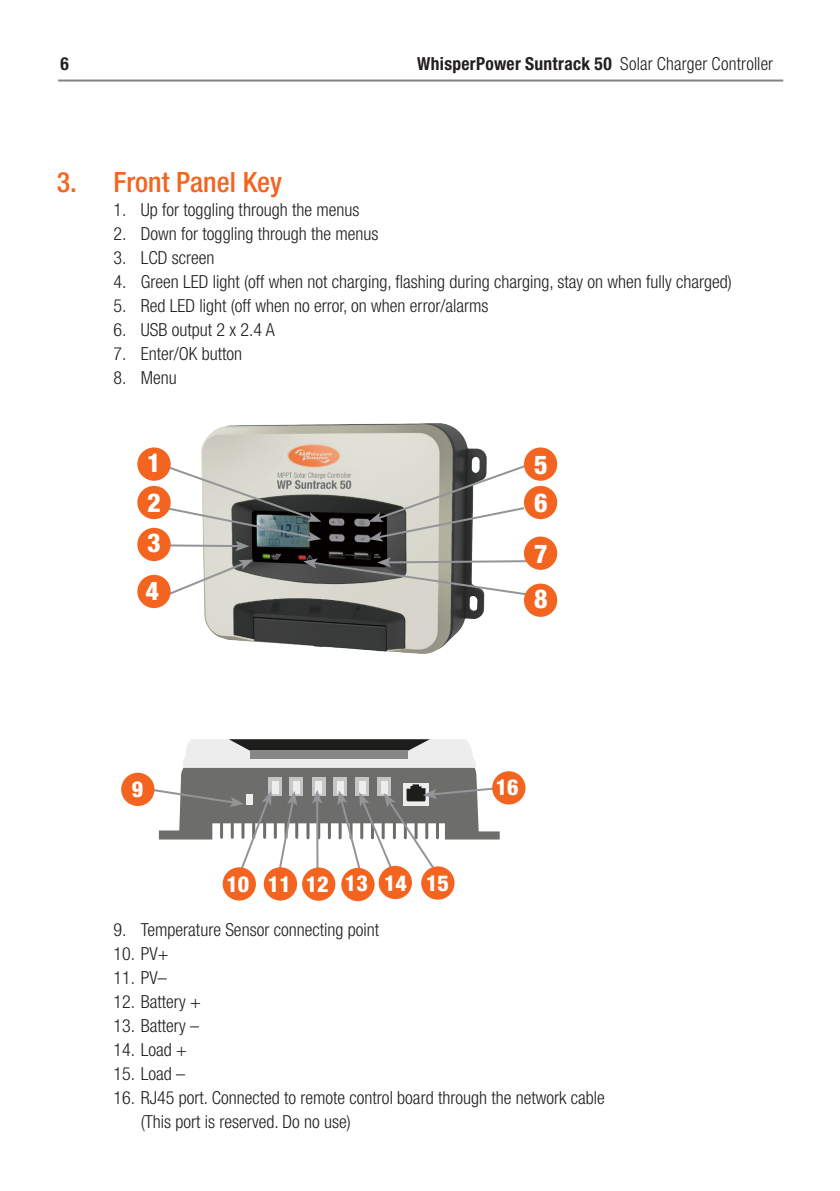
<style>
.page{position:relative;width:840px;height:1191px;background:#fff}
.page>*{position:absolute;margin:0;border:0;box-sizing:border-box;transform-origin:0 0}
.Heading_1{font:500 condensed 28px "Helvetica Neue LT Pro";color:#f36421}
.t1{font:800 condensed 26px "Helvetica Neue LT Pro";color:#fff}
.t2{font:800 condensed 22px "Helvetica Neue LT Pro";color:#fff}
.t3{font:300 condensed 18px/24px "Helvetica Neue LT Pro";color:#231f20}
.t4{font:700 condensed 18px "Helvetica Neue LT Pro";letter-spacing:.02em;color:#231f20}
.s1{font-weight:300}
</style>
<div class="page">
<hr style="left:58px;top:80px;width:724px;height:2px;background:#808285">
<img style="left:201px;top:424px;width:286px;height:230px">
<svg style="left:145px;top:739px;width:355px;height:149px"></svg>
<div style="left:121px;top:772px;width:33px;height:34px;background:#f36421;border-radius:50%"></div>
<div style="left:222px;top:867px;width:34px;height:33px;background:#f36421;border-radius:50%"></div>
<div style="left:341px;top:868px;width:33px;height:33px;background:#f36421;border-radius:50%"></div>
<div style="left:378px;top:866px;width:34px;height:33px;background:#f36421;border-radius:50%"></div>
<div style="left:421px;top:866px;width:33px;height:33px;background:#f36421;border-radius:50%"></div>
<div style="left:492px;top:771px;width:33px;height:33px;background:#f36421;border-radius:50%"></div>
<div style="left:263px;top:867px;width:34px;height:33px;background:#f36421;border-radius:50%"></div>
<div style="left:302px;top:867px;width:33px;height:33px;background:#f36421;border-radius:50%"></div>
<svg style="left:368px;top:463px;width:156px;height:78px"></svg>
<svg style="left:148px;top:463px;width:173px;height:88px"></svg>
<svg style="left:161px;top:559px;width:92px;height:39px"></svg>
<svg style="left:303px;top:557px;width:245px;height:42px"></svg>
<div style="left:137px;top:528px;width:33px;height:33px;background:#f36421;border-radius:50%"></div>
<div style="left:523px;top:536px;width:34px;height:34px;background:#f36421;border-radius:50%"></div>
<div style="left:137px;top:575px;width:33px;height:33px;background:#f36421;border-radius:50%"></div>
<div style="left:523px;top:583px;width:34px;height:34px;background:#f36421;border-radius:50%"></div>
<div style="left:137px;top:447px;width:33px;height:34px;background:#f36421;border-radius:50%"></div>
<div style="left:523px;top:447px;width:34px;height:34px;background:#f36421;border-radius:50%"></div>
<div style="left:137px;top:486px;width:33px;height:33px;background:#f36421;border-radius:50%"></div>
<div style="left:523px;top:486px;width:34px;height:33px;background:#f36421;border-radius:50%"></div>
<p class="t4" style="left:60px;top:52px;width:10px">6</p>
<p class="t4" style="left:417px;top:52px;width:357px">WhisperPower Suntrack 50 <span class="s1">Solar Charger Controller</span></p>
<p class="Heading_1" style="left:57px;top:165px;width:227px">3. Front Panel Key</p>
<p class="t3" style="left:113px;top:197px;width:247px">1. Up for toggling through the menus</p>
<p class="t3" style="left:113px;top:221px;width:266px">2. Down for toggling through the menus</p>
<p class="t3" style="left:113px;top:245px;width:102px">3. LCD screen</p>
<p class="t3" style="left:113px;top:269px;width:619px">4. Green LED light (off when not charging, flashing during charging, stay on when fully charged)</p>
<p class="t3" style="left:113px;top:293px;width:376px">5. Red LED light (off when no error, on when error/alarms</p>
<p class="t3" style="left:113px;top:317px;width:163px">6. USB output 2 x 2.4 A</p>
<p class="t3" style="left:113px;top:341px;width:130px">7. Enter/OK button</p>
<p class="t3" style="left:113px;top:365px;width:65px">8. Menu</p>
<p class="t1" style="left:147px;top:446px;width:15px">1</p>
<p class="t1" style="left:534px;top:449px;width:15px">5</p>
<p class="t1" style="left:147px;top:486px;width:15px">2</p>
<p class="t1" style="left:534px;top:486px;width:15px">6</p>
<p class="t1" style="left:147px;top:527px;width:15px">3</p>
<p class="t1" style="left:534px;top:537px;width:15px">7</p>
<p class="t1" style="left:145px;top:575px;width:15px">4</p>
<p class="t1" style="left:534px;top:583px;width:15px">8</p>
<p class="t2" style="left:132px;top:775px;width:13px">9</p>
<p class="t2" style="left:226px;top:870px;width:24px">10</p>
<p class="t2" style="left:345px;top:870px;width:24px">13</p>
<p class="t2" style="left:384px;top:869px;width:24px">14</p>
<p class="t2" style="left:426px;top:869px;width:24px">15</p>
<p class="t2" style="left:268px;top:870px;width:24px">11</p>
<p class="t2" style="left:305px;top:870px;width:24px">12</p>
<p class="t2" style="left:495px;top:774px;width:24px">16</p>
<p class="t3" style="left:113px;top:917px;width:267px">9. Temperature Sensor connecting point</p>
<p class="t3" style="left:113px;top:941px;width:57px">10. PV+</p>
<p class="t3" style="left:113px;top:965px;width:55px">11. PV–</p>
<p class="t3" style="left:113px;top:989px;width:89px">12. Battery +</p>
<p class="t3" style="left:113px;top:1013px;width:87px">13. Battery –</p>
<p class="t3" style="left:113px;top:1037px;width:75px">14. Load +</p>
<p class="t3" style="left:113px;top:1061px;width:73px">15. Load –</p>
<p class="t3" style="left:141px;top:1085px;width:465px;text-indent:-27px">16. RJ45 port. Connected to remote control board through the network cable (This port is reserved. Do no use)</p>
</div>
